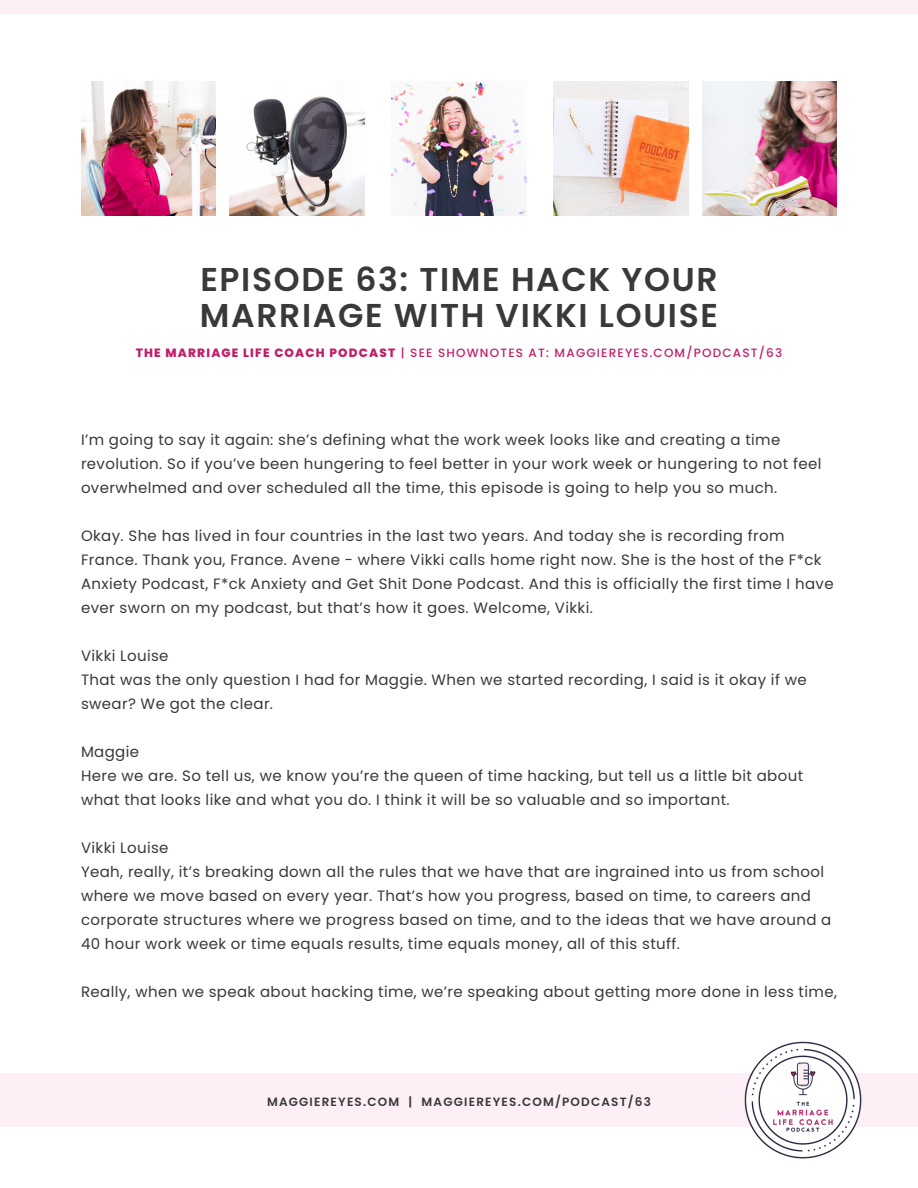
<style>
.page{position:relative;width:918px;height:1188px;background:#fff}
.page>*{position:absolute;margin:0;border:0;box-sizing:border-box;transform-origin:0 0}
.t1{font:600 33px/36px "Poppins";letter-spacing:.05em;color:#393939}
.t2{font:15px/24px "Poppins";letter-spacing:.025em;color:#393939}
.t3{font:500 12px "Poppins";letter-spacing:.1em;color:#c01e69}
.t4{font:600 12px "Poppins";letter-spacing:.1em;color:#393939}
.s1{font-weight:800}
</style>
<div class="page">
<div style="left:0;top:1073px;width:918px;height:54px;background:#fdeff5"></div>
<div style="left:0;top:0;width:918px;height:14px;background:#fdeff5"></div>
<img style="left:81px;top:81px;width:135px;height:135px">
<img style="left:392px;top:82px;width:134px;height:134px">
<img style="left:702px;top:81px;width:135px;height:135px">
<img style="left:230px;top:96px;width:134px;height:120px">
<img style="left:554px;top:81px;width:134px;height:135px">
<img style="left:744px;top:1041px;width:118px;height:118px">
<h1 class="t1" style="left:200px;top:262px;width:520px">EPISODE 63: TIME HACK YOUR<br>MARRIAGE WITH VIKKI LOUISE</h1>
<p class="t3" style="left:136px;top:346px;width:648px"><span class="s1">THE MARRIAGE LIFE COACH PODCAST</span> | SEE SHOWNOTES AT: MAGGIEREYES.COM/PODCAST/63</p>
<p class="t2" style="left:81px;top:428px;width:742px">I’m going to say it again: she’s defining what the work week looks like and creating a time revolution. So if you’ve been hungering to feel better in your work week or hungering to not feel overwhelmed and over scheduled all the time, this episode is going to help you so much.</p>
<p class="t2" style="left:81px;top:524px;width:754px">Okay. She has lived in four countries in the last two years. And today she is recording from France. Thank you, France. Avene - where Vikki calls home right now. She is the host of the F*ck Anxiety Podcast, F*ck Anxiety and Get Shit Done Podcast. And this is officially the first time I have ever sworn on my podcast, but that’s how it goes. Welcome, Vikki.</p>
<p class="t2" style="left:81px;top:644px;width:727px">Vikki Louise<br>That was the only question I had for Maggie. When we started recording, I said is it okay if we swear? We got the clear.</p>
<p class="t2" style="left:81px;top:740px;width:724px">Maggie<br>Here we are. So tell us, we know you’re the queen of time hacking, but tell us a little bit about what that looks like and what you do. I think it will be so valuable and so important.</p>
<p class="t2" style="left:81px;top:836px;width:752px">Vikki Louise<br>Yeah, really, it’s breaking down all the rules that we have that are ingrained into us from school where we move based on every year. That’s how you progress, based on time, to careers and corporate structures where we progress based on time, and to the ideas that we have around a 40 hour work week or time equals results, time equals money, all of this stuff.</p>
<p class="t2" style="left:81px;top:980px;width:758px">Really, when we speak about hacking time, we’re speaking about getting more done in less time,</p>
<p class="t4" style="left:267px;top:1095px;width:385px">MAGGIEREYES.COM | MAGGIEREYES.COM/PODCAST/63</p>
</div>
